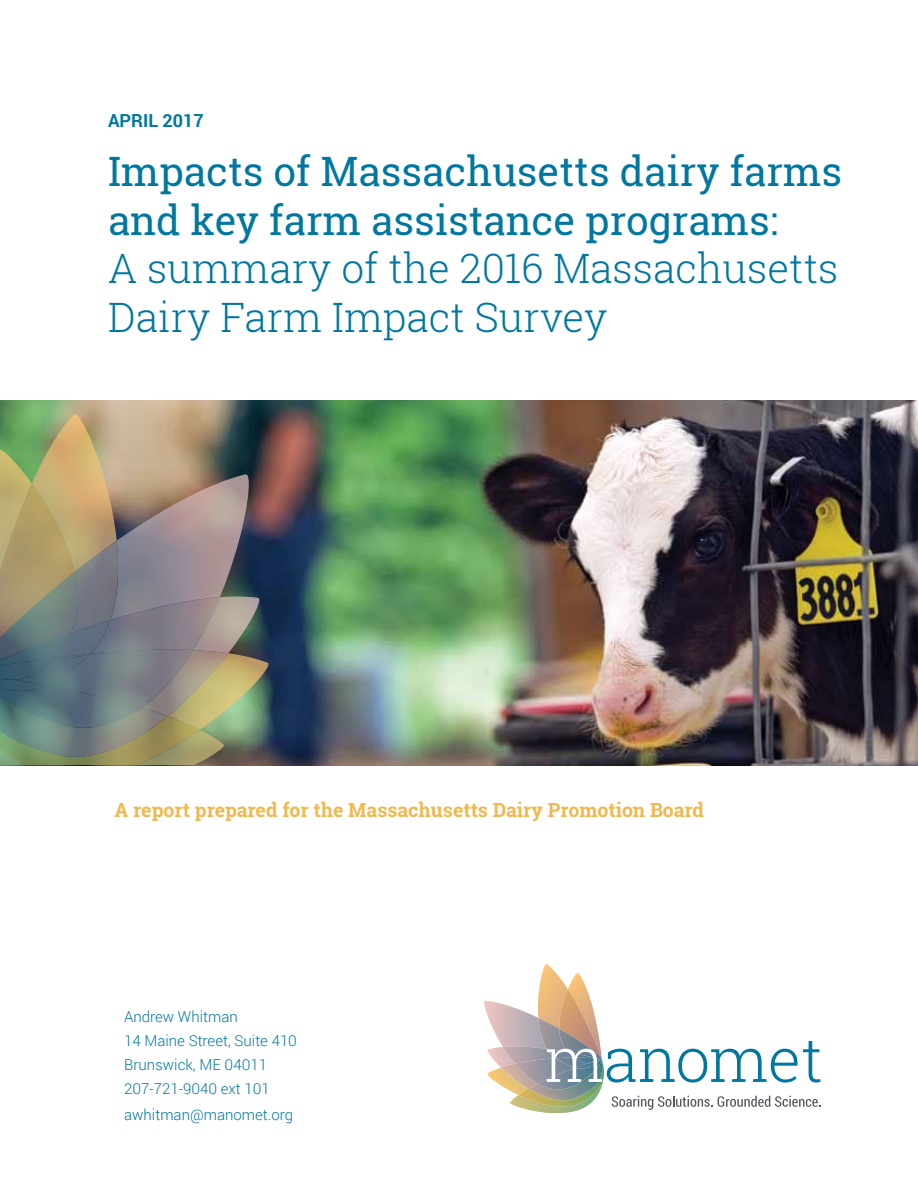
<style>
.page{position:relative;width:918px;height:1188px;background:#fff}
.page>*{position:absolute;margin:0;border:0;box-sizing:border-box;transform-origin:0 0}
.t1{font:40.5px/48.6px "Roboto Slab";color:#0077a0}
.t2{font:300 40.5px/48.6px "Roboto Slab";color:#0077a0}
.t3{font:700 19.5px "Roboto Slab";color:#f0b94f}
.t4{font:700 18px "Roboto";color:#0077a0}
.t5{font:300 15px/24px "Roboto";color:#0077a0}
</style>
<div class="page">
<svg style="left:484px;top:964px;width:337px;height:149px"></svg>
<img style="left:0;top:401px;width:918px;height:365px">
<img style="left:0;top:414px;width:268px;height:351px">
<p class="t4" style="left:108px;top:108px;width:97px">April 2017</p>
<h1 class="t1" style="left:108px;top:147px;width:736px">Impacts of Massachusetts dairy farms and key farm assistance programs:</h1>
<h1 class="t2" style="left:108px;top:243px;width:732px">A summary of the 2016 Massachusetts<br>Dairy Farm Impact Survey</h1>
<h2 class="t3" style="left:114px;top:796px;width:591px">A report prepared for the Massachusetts Dairy Promotion Board</h2>
<p class="t5" style="left:124px;top:1004px;width:174px">Andrew Whitman<br>14 Maine Street, Suite 410<br>Brunswick, ME 04011<br>207-721-9040 ext 101</p>
<p class="t5" style="left:124px;top:1102px;width:170px">awhitman@manomet.org</p>
</div>
